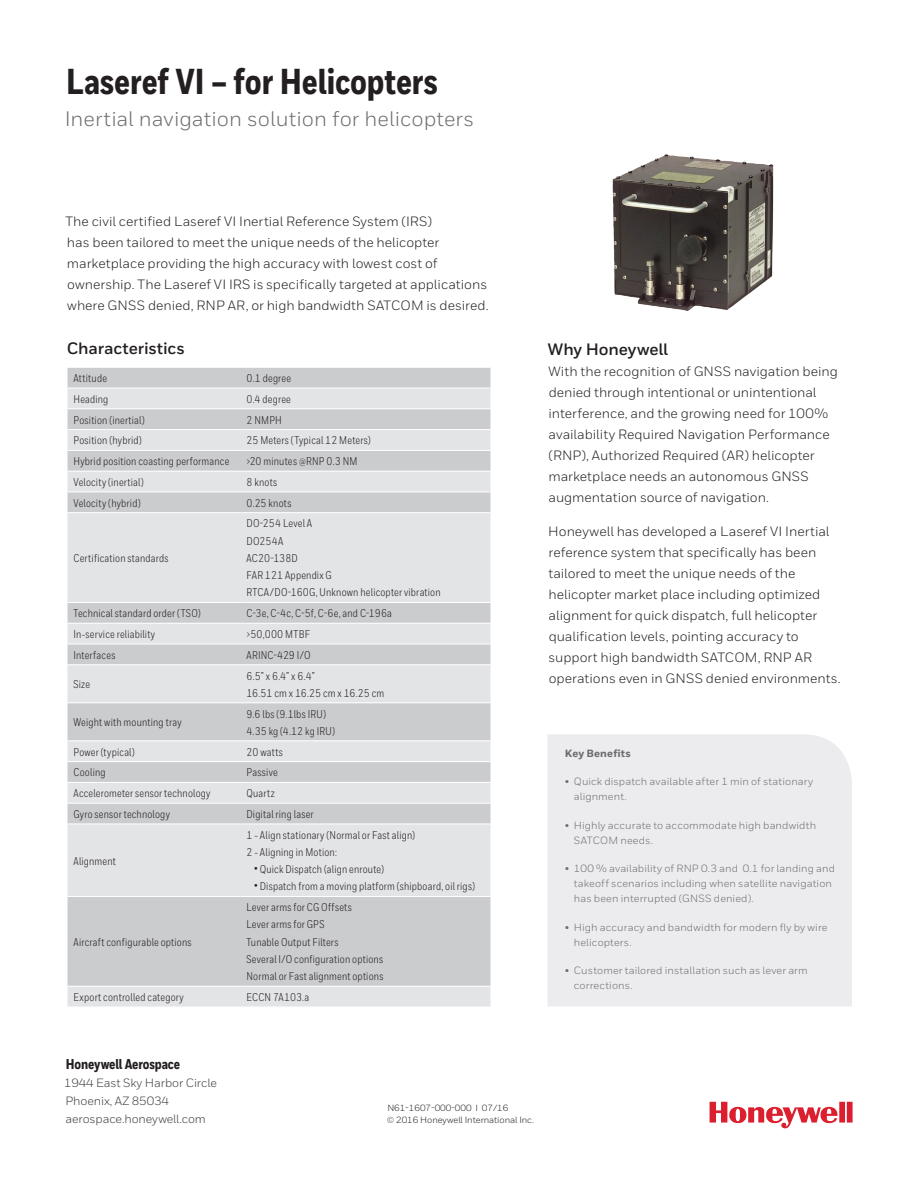
<style>
.page{position:relative;width:918px;height:1188px;background:#fff}
.page>*{position:absolute;margin:0;border:0;box-sizing:border-box;transform-origin:0 0}
.Datasheet__Title_1{font:800 36px "Honeywell Cond";color:#231f20}
.Datasheet__Title_2_1{font:21px "Honeywell Sans";color:#6c6d70}
.Product_Caption{font:700 16.5px "Honeywell Sans";letter-spacing:-.01em;color:#231f20}
.Cover__Address_Block{font:800 14.25px "Honeywell Cond";letter-spacing:-.01em;color:#231f20}
.Product_Caption-2{font:13.5px/21px "Honeywell Sans";color:#231f20}
.Body__9_14_pt{font:13.5px/21px "Honeywell Sans";color:#231f20}
.Cover__Address_Block-2{font:12px "Honeywell Sans";letter-spacing:-.01em;color:#3e3e3f}
.Table_Head{font:11.25px "Honeywell Cond";letter-spacing:.015em;color:#231f20}
.Table_Head-2{font:11.25px "Honeywell Cond";letter-spacing:-.01em;color:#231f20}
.t1{font:10.5px/15px "Honeywell Sans";letter-spacing:.01em;color:#6c6d70}
.Body__9_14_pt-2{font:800 10.5px "Honeywell Sans";letter-spacing:.01em;color:#6c6d70}
.Cover__Copyright{font:9px "Honeywell Sans";letter-spacing:-.01em;color:#231f20}
</style>
<div class="page">
<svg style="left:710px;top:1102px;width:143px;height:27px"></svg>
<div style="left:68px;top:368px;width:422px;height:20px;background:#cbccce"></div>
<svg style="left:68px;top:389px;width:422px;height:618px;background:#d8d9db"></svg>
<hr style="left:68px;top:408px;width:172px;height:1px;background:#fff">
<hr style="left:240px;top:408px;width:250px;height:1px;background:#fff">
<hr style="left:68px;top:429px;width:172px;height:1px;background:#fff">
<hr style="left:240px;top:429px;width:250px;height:1px;background:#fff">
<hr style="left:68px;top:450px;width:172px;height:1px;background:#fff">
<hr style="left:240px;top:450px;width:250px;height:1px;background:#fff">
<hr style="left:68px;top:471px;width:172px;height:1px;background:#fff">
<hr style="left:240px;top:471px;width:250px;height:1px;background:#fff">
<hr style="left:68px;top:492px;width:172px;height:1px;background:#fff">
<hr style="left:240px;top:492px;width:250px;height:1px;background:#fff">
<hr style="left:68px;top:512px;width:172px;height:1px;background:#fff">
<hr style="left:240px;top:512px;width:250px;height:1px;background:#fff">
<hr style="left:68px;top:602px;width:172px;height:1px;background:#fff">
<hr style="left:240px;top:602px;width:250px;height:1px;background:#fff">
<hr style="left:68px;top:623px;width:172px;height:1px;background:#fff">
<hr style="left:240px;top:623px;width:250px;height:1px;background:#fff">
<hr style="left:68px;top:644px;width:172px;height:1px;background:#fff">
<hr style="left:240px;top:644px;width:250px;height:1px;background:#fff">
<hr style="left:68px;top:664px;width:172px;height:1px;background:#fff">
<hr style="left:240px;top:664px;width:250px;height:1px;background:#fff">
<hr style="left:68px;top:702px;width:172px;height:1px;background:#fff">
<hr style="left:240px;top:702px;width:250px;height:1px;background:#fff">
<hr style="left:68px;top:740px;width:172px;height:1px;background:#fff">
<hr style="left:240px;top:740px;width:250px;height:1px;background:#fff">
<hr style="left:68px;top:761px;width:172px;height:1px;background:#fff">
<hr style="left:240px;top:761px;width:250px;height:1px;background:#fff">
<hr style="left:68px;top:782px;width:172px;height:1px;background:#fff">
<hr style="left:240px;top:782px;width:250px;height:1px;background:#fff">
<hr style="left:68px;top:803px;width:172px;height:1px;background:#fff">
<hr style="left:240px;top:803px;width:250px;height:1px;background:#fff">
<hr style="left:68px;top:824px;width:172px;height:1px;background:#fff">
<hr style="left:240px;top:824px;width:250px;height:1px;background:#fff">
<hr style="left:68px;top:896px;width:172px;height:1px;background:#fff">
<hr style="left:240px;top:896px;width:250px;height:1px;background:#fff">
<hr style="left:68px;top:986px;width:172px;height:1px;background:#fff">
<hr style="left:240px;top:986px;width:250px;height:1px;background:#fff">
<img style="left:612px;top:155px;width:162px;height:156px">
<div style="left:548px;top:734px;width:304px;height:272px;background:#ececee"></div>
<p class="Datasheet__Title_1" style="left:66px;top:59px;width:373px">Laseref VI – for Helicopters</p>
<p class="Datasheet__Title_2_1" style="left:65px;top:106px;width:411px">Inertial navigation solution for helicopters</p>
<p class="Product_Caption-2" style="left:65px;top:211px;width:425px">The civil certified Laseref VI Inertial Reference System (IRS)<br>has been tailored to meet the unique needs of the helicopter marketplace providing the high accuracy with lowest cost of ownership. The Laseref VI IRS is specifically targeted at applications where GNSS denied, RNP AR, or high bandwidth SATCOM is desired.</p>
<p class="Product_Caption" style="left:67px;top:338px;width:120px">Characteristics</p>
<p class="Table_Head" style="left:74px;top:371px;width:35px">Attitude</p>
<p class="Table_Head" style="left:246px;top:371px;width:46px">0.1 degree</p>
<p class="Table_Head" style="left:74px;top:392px;width:36px">Heading</p>
<p class="Table_Head" style="left:246px;top:392px;width:46px">0.4 degree</p>
<p class="Table_Head" style="left:74px;top:413px;width:73px">Position (inertial)</p>
<p class="Table_Head" style="left:246px;top:413px;width:37px">2 NMPH</p>
<p class="Table_Head" style="left:74px;top:434px;width:70px">Position (hybrid)</p>
<p class="Table_Head" style="left:246px;top:434px;width:126px">25 Meters (Typical 12 Meters)</p>
<p class="Table_Head" style="left:74px;top:455px;width:157px">Hybrid position coasting performance</p>
<p class="Table_Head" style="left:246px;top:455px;width:112px">&gt;20 minutes @RNP 0.3 NM</p>
<p class="Table_Head" style="left:74px;top:475px;width:72px">Velocity (inertial)</p>
<p class="Table_Head" style="left:246px;top:475px;width:32px">8 knots</p>
<p class="Table_Head" style="left:74px;top:496px;width:69px">Velocity (hybrid)</p>
<p class="Table_Head" style="left:246px;top:496px;width:46px">0.25 knots</p>
<p class="Table_Head" style="left:74px;top:551px;width:97px">Certification standards</p>
<p class="Table_Head" style="left:246px;top:517px;width:67px">DO-254 Level A</p>
<p class="Table_Head" style="left:246px;top:534px;width:38px">DO254A</p>
<p class="Table_Head" style="left:246px;top:551px;width:53px">AC20-138D</p>
<p class="Table_Head" style="left:246px;top:569px;width:87px">FAR 121 Appendix G</p>
<p class="Table_Head" style="left:246px;top:586px;width:196px">RTCA/DO-160G, Unknown helicopter vibration</p>
<p class="Table_Head" style="left:74px;top:607px;width:129px">Technical standard order (TSO)</p>
<p class="Table_Head" style="left:246px;top:607px;width:147px">C-3e, C-4c, C-5f, C-6e, and C-196a</p>
<p class="Table_Head" style="left:74px;top:627px;width:83px">In-service reliability</p>
<p class="Table_Head" style="left:246px;top:627px;width:65px">&gt;50,000 MTBF</p>
<p class="Table_Head" style="left:74px;top:648px;width:43px">Interfaces</p>
<p class="Table_Head" style="left:246px;top:648px;width:66px">ARINC-429 I/O</p>
<p class="Table_Head" style="left:74px;top:678px;width:18px">Size</p>
<p class="Table_Head" style="left:246px;top:669px;width:70px">6.5” x 6.4” x 6.4”</p>
<p class="Table_Head-2" style="left:246px;top:686px;width:139px">16.51 cm x 16.25 cm x 16.25 cm</p>
<p class="Table_Head" style="left:74px;top:716px;width:110px">Weight with mounting tray</p>
<p class="Table_Head" style="left:246px;top:707px;width:81px">9.6 lbs (9.1lbs IRU)</p>
<p class="Table_Head" style="left:246px;top:724px;width:90px">4.35 kg (4.12 kg IRU)</p>
<p class="Table_Head" style="left:74px;top:745px;width:63px">Power (typical)</p>
<p class="Table_Head" style="left:246px;top:745px;width:38px">20 watts</p>
<p class="Table_Head" style="left:74px;top:766px;width:34px">Cooling</p>
<p class="Table_Head" style="left:246px;top:766px;width:33px">Passive</p>
<p class="Table_Head" style="left:74px;top:787px;width:139px">Accelerometer sensor technology</p>
<p class="Table_Head" style="left:246px;top:787px;width:30px">Quartz</p>
<p class="Table_Head" style="left:74px;top:807px;width:98px">Gyro sensor technology</p>
<p class="Table_Head" style="left:246px;top:807px;width:69px">Digital ring laser</p>
<p class="Table_Head" style="left:74px;top:854px;width:44px">Alignment</p>
<p class="Table_Head" style="left:246px;top:828px;width:170px">1 - Align stationary (Normal or Fast align)</p>
<p class="Table_Head" style="left:246px;top:845px;width:92px">2 - Aligning in Motion:</p>
<p class="Table_Head" style="left:254px;top:863px;width:131px">• Quick Dispatch (align enroute)</p>
<p class="Table_Head" style="left:254px;top:880px;width:222px">• Dispatch from a moving platform (shipboard, oil rigs)</p>
<p class="Table_Head" style="left:74px;top:935px;width:120px">Aircraft configurable options</p>
<p class="Table_Head" style="left:246px;top:901px;width:107px">Lever arms for CG Offsets</p>
<p class="Table_Head" style="left:246px;top:918px;width:80px">Lever arms for GPS</p>
<p class="Table_Head" style="left:246px;top:935px;width:94px">Tunable Output Filters</p>
<p class="Table_Head" style="left:246px;top:952px;width:138px">Several I/O configuration options</p>
<p class="Table_Head" style="left:246px;top:970px;width:138px">Normal or Fast alignment options</p>
<p class="Table_Head" style="left:74px;top:990px;width:112px">Export controlled category</p>
<p class="Table_Head" style="left:246px;top:990px;width:64px">ECCN 7A103.a</p>
<p class="Product_Caption" style="left:548px;top:339px;width:122px">Why Honeywell</p>
<p class="Product_Caption-2" style="left:548px;top:361px;width:291px">With the recognition of GNSS navigation being denied through intentional or unintentional interference, and the growing need for 100% availability Required Navigation Performance (RNP), Authorized Required (AR) helicopter marketplace needs an autonomous GNSS augmentation source of navigation.</p>
<p class="Body__9_14_pt" style="left:548px;top:521px;width:294px">Honeywell has developed a Laseref VI Inertial reference system that specifically has been tailored to meet the unique needs of the helicopter market place including optimized alignment for quick dispatch, full helicopter qualification levels, pointing accuracy to support high bandwidth SATCOM, RNP AR operations even in GNSS denied environments.</p>
<p class="Body__9_14_pt-2" style="left:565px;top:747px;width:68px">Key Benefits</p>
<p class="t1" style="left:574px;top:774px;width:241px;text-indent:-9px">• Quick dispatch available after 1 min of stationary alignment.</p>
<p class="t1" style="left:574px;top:818px;width:244px;text-indent:-9px">• Highly accurate to accommodate high bandwidth<br>SATCOM needs.</p>
<p class="t1" style="left:574px;top:861px;width:263px;text-indent:-9px">• 100 % availability of RNP 0.3 and 0.1 for landing and takeoff scenarios including when satellite navigation has been interrupted (GNSS denied).</p>
<p class="t1" style="left:574px;top:920px;width:255px;text-indent:-9px">• High accuracy and bandwidth for modern fly by wire helicopters.</p>
<p class="t1" style="left:574px;top:963px;width:235px;text-indent:-9px">• Customer tailored installation such as lever arm corrections.</p>
<p class="Cover__Address_Block" style="left:66px;top:1055px;width:116px">Honeywell Aerospace</p>
<p class="Cover__Address_Block-2" style="left:64px;top:1075px;width:154px">1944 East Sky Harbor Circle</p>
<p class="Cover__Address_Block-2" style="left:65px;top:1093px;width:105px">Phoenix, AZ 85034</p>
<p class="Cover__Address_Block-2" style="left:66px;top:1111px;width:142px">aerospace.honeywell.com</p>
<p class="Cover__Copyright" style="left:387px;top:1102px;width:123px">N61-1607-000-000 I 07/16</p>
<p class="Cover__Copyright" style="left:387px;top:1114px;width:149px">© 2016 Honeywell International Inc.</p>
</div>
